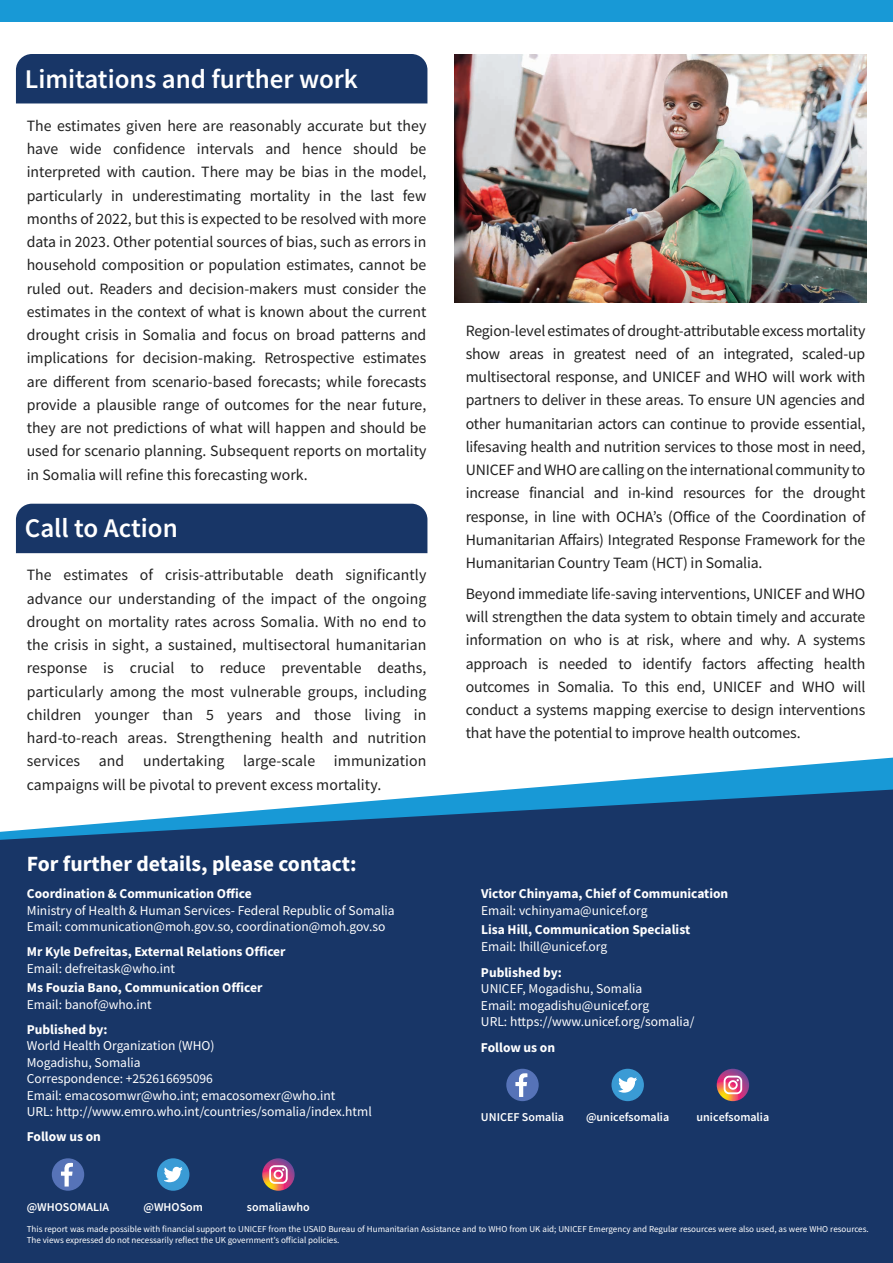
<style>
.page{position:relative;width:893px;height:1263px;background:#fff}
.page>*{position:absolute;margin:0;border:0;box-sizing:border-box;transform-origin:0 0}
.t1{font:600 27px "Source Sans Pro";color:#fff}
.t2{font:700 21.75px "Source Sans Pro";color:#fff}
.t3{font:15.75px/23.2px "Source Sans Pro";letter-spacing:-.01em;color:#202020;text-align:justify}
.t4{font:13.5px/16.5px "Source Sans Pro";color:#fff}
.t5{font:700 13.5px "Source Sans Pro";color:#fff}
.t6{font:600 12px "Source Sans Pro";color:#fff}
.t7{font:9px/10.8px "Source Sans Pro";color:#fff}
</style>
<div class="page">
<div style="left:0;top:0;width:893px;height:22px;background:#1899d6"></div>
<svg style="left:516px;top:758px;width:377px;height:31px"></svg>
<div style="left:0;top:789px;width:893px;height:474px;background:#183667"></div>
<div style="left:157px;top:1158px;width:32px;height:33px;background:#3a9bd5;border-radius:50%"></div>
<svg style="left:164px;top:1167px;width:19px;height:15px"></svg>
<div style="left:52px;top:1158px;width:32px;height:33px;background:#5673b8;border-radius:50%"></div>
<svg style="left:61px;top:1162px;width:12px;height:24px"></svg>
<svg style="left:262px;top:1158px;width:33px;height:33px"></svg>
<svg style="left:269px;top:1165px;width:19px;height:19px"></svg>
<div style="left:611px;top:1069px;width:33px;height:32px;background:#3a9bd5;border-radius:50%"></div>
<svg style="left:618px;top:1077px;width:19px;height:16px"></svg>
<div style="left:506px;top:1069px;width:33px;height:32px;background:#5673b8;border-radius:50%"></div>
<svg style="left:515px;top:1073px;width:12px;height:24px"></svg>
<svg style="left:717px;top:1069px;width:32px;height:32px"></svg>
<svg style="left:724px;top:1076px;width:18px;height:18px"></svg>
<div style="left:16px;top:54px;width:411px;height:49px;background:#183667"></div>
<img style="left:455px;top:54px;width:411px;height:248px">
<div style="left:16px;top:504px;width:411px;height:49px;background:#183667"></div>
<h1 class="t1" style="left:25px;top:61px;width:335px">Limitations and further work</h1>
<p class="t3" style="left:27px;top:114px;width:401px">The estimates given here are reasonably accurate but they have wide confidence intervals and hence should be interpreted with caution. There may be bias in the model, particularly in underestimating mortality in the last few months of 2022, but this is expected to be resolved with more data in 2023. Other potential sources of bias, such as errors in household composition or population estimates, cannot be ruled out. Readers and decision-makers must consider the estimates in the context of what is known about the current drought crisis in Somalia and focus on broad patterns and implications for decision-making. Retrospective estimates are different from scenario-based forecasts; while forecasts provide a plausible range of outcomes for the near future, they are not predictions of what will happen and should be used for scenario planning. Subsequent reports on mortality in Somalia will refine this forecasting work.</p>
<h1 class="t1" style="left:25px;top:510px;width:155px">Call to Action</h1>
<p class="t3" style="left:27px;top:563px;width:401px">The estimates of crisis-attributable death significantly advance our understanding of the impact of the ongoing drought on mortality rates across Somalia. With no end to the crisis in sight, a sustained, multisectoral humanitarian response is crucial to reduce preventable deaths, particularly among the most vulnerable groups, including children younger than 5 years and those living in hard-to-reach areas. Strengthening health and nutrition services and undertaking large-scale immunization campaigns will be pivotal to prevent excess mortality.</p>
<h2 class="t2" style="left:27px;top:849px;width:331px">For further details, please contact:</h2>
<p class="t5" style="left:27px;top:885px;width:226px">Coordination &amp; Communication Office</p>
<p class="t4" style="left:27px;top:902px;width:369px">Ministry of Health &amp; Human Services- Federal Republic of Somalia<br>Email: communication@moh.gov.so, coordination@moh.gov.so</p>
<p class="t5" style="left:27px;top:942px;width:260px">Mr Kyle Defreitas, External Relations Officer</p>
<p class="t4" style="left:27px;top:960px;width:150px">Email: defreitask@who.int</p>
<p class="t5" style="left:27px;top:978px;width:237px">Ms Fouzia Bano, Communication Officer</p>
<p class="t4" style="left:27px;top:996px;width:126px">Email: banof@who.int</p>
<p class="t5" style="left:27px;top:1020px;width:82px">Published by:</p>
<p class="t4" style="left:27px;top:1037px;width:347px">World Health Organization (WHO)<br>Mogadishu, Somalia<br>Correspondence: +252616695096<br>Email: emacosomwr@who.int; emacosomexr@who.int<br>URL: http://www.emro.who.int/countries/somalia/index.html</p>
<p class="t5" style="left:27px;top:1128px;width:76px">Follow us on</p>
<p class="t6" style="left:27px;top:1199px;width:84px">@WHOSOMALIA</p>
<p class="t6" style="left:144px;top:1199px;width:61px">@WHOSom</p>
<p class="t6" style="left:247px;top:1199px;width:64px">somaliawho</p>
<p class="t3" style="left:466px;top:319px;width:401px">Region-level estimates of drought-attributable excess mortality show areas in greatest need of an integrated, scaled-up multisectoral response, and UNICEF and WHO will work with partners to deliver in these areas. To ensure UN agencies and other humanitarian actors can continue to provide essential, lifesaving health and nutrition services to those most in need, UNICEF and WHO are calling on the international community to increase financial and in-kind resources for the drought response, in line with OCHAʼs (Office of the Coordination of Humanitarian Affairs) Integrated Response Framework for the Humanitarian Country Team (HCT) in Somalia.</p>
<p class="t3" style="left:466px;top:582px;width:401px">Beyond immediate life-saving interventions, UNICEF and WHO will strengthen the data system to obtain timely and accurate information on who is at risk, where and why. A systems approach is needed to identify factors affecting health outcomes in Somalia. To this end, UNICEF and WHO will conduct a systems mapping exercise to design interventions that have the potential to improve health outcomes.</p>
<p class="t5" style="left:481px;top:885px;width:249px">Victor Chinyama, Chief of Communication</p>
<p class="t4" style="left:481px;top:902px;width:168px">Email: vchinyama@unicef.org</p>
<p class="t5" style="left:481px;top:921px;width:211px">Lisa Hill, Communication Specialist</p>
<p class="t4" style="left:481px;top:938px;width:128px">Email: lhill@unicef.org</p>
<p class="t5" style="left:481px;top:963px;width:82px">Published by:</p>
<p class="t4" style="left:481px;top:980px;width:215px">UNICEF, Mogadishu, Somalia<br>Email: mogadishu@unicef.org<br>URL: https://www.unicef.org/somalia/</p>
<p class="t5" style="left:481px;top:1038px;width:76px">Follow us on</p>
<p class="t6" style="left:481px;top:1109px;width:85px">UNICEF Somalia</p>
<p class="t6" style="left:586px;top:1109px;width:85px">@unicefsomalia</p>
<p class="t6" style="left:697px;top:1109px;width:74px">unicefsomalia</p>
<p class="t7" style="left:27px;top:1223px;width:843px">This report was made possible with financial support to UNICEF from the USAID Bureau of Humanitarian Assistance and to WHO from UK aid; UNICEF Emergency and Regular resources were also used, as were WHO resources.<br>The views expressed do not necessarily reflect the UK governmentʼs official policies.</p>
</div>
